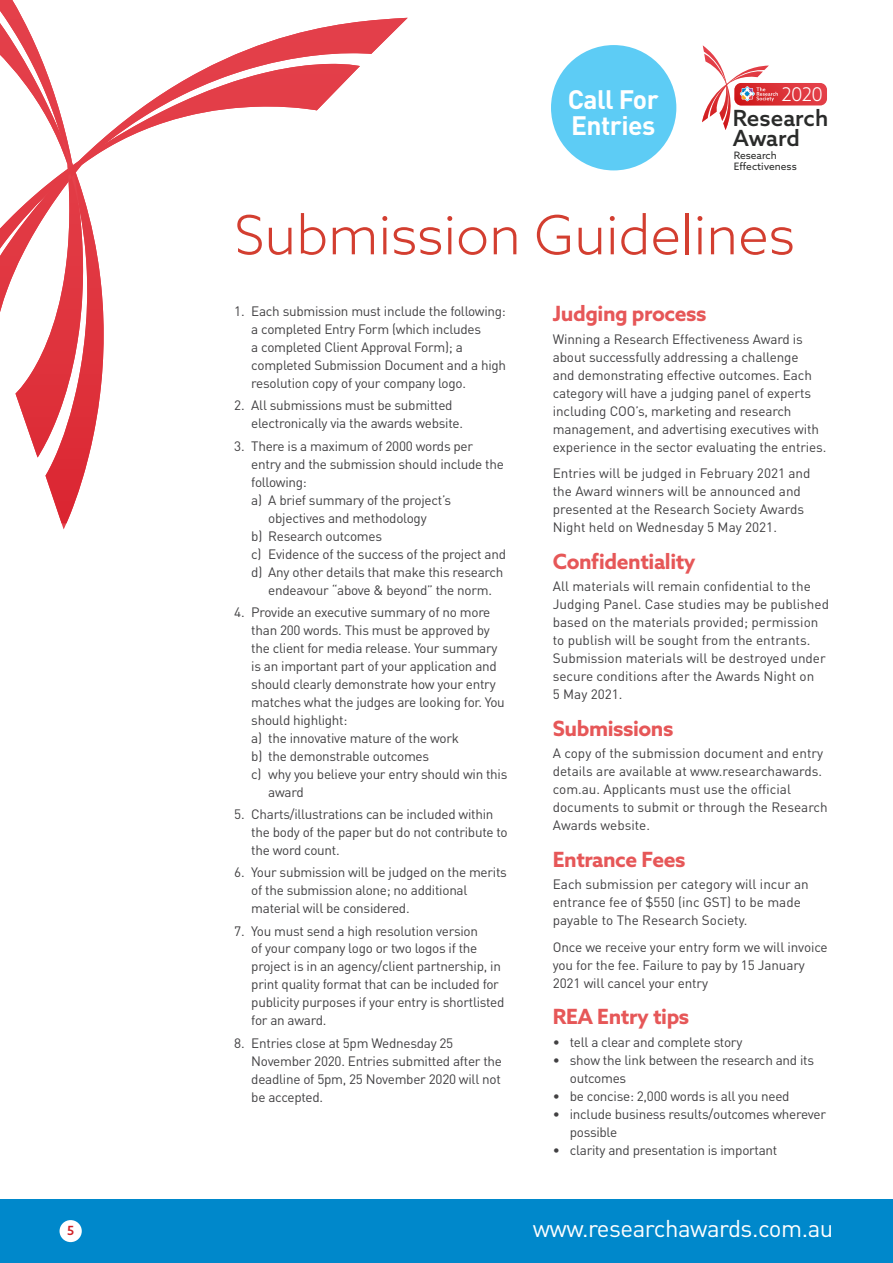
<style>
.page{position:relative;width:893px;height:1263px;background:#fff}
.page>*{position:absolute;margin:0;border:0;box-sizing:border-box;transform-origin:0 0}
.t1{font:300 54px "Azo Sans";color:#d33e30}
.t2{font:700 26.4px "DIN";letter-spacing:-.02em;color:#fff}
.t3{font:24px "DIN";letter-spacing:-.02em;color:#fff}
.t4{font:500 22.35px/20.5px "Azo Sans";color:#2a2b2a}
.t5{font:700 21px "Azo Sans";letter-spacing:-.02em;color:#e65758}
.t6{font:300 18.9px "Azo Sans";color:#fff}
.t7{font:13.5px/18px "DIN";letter-spacing:-.02em;color:#414042}
.t8{font:13.5px/18px "DIN";color:#414042}
.t9{font:500 12.6px "Azo Sans";color:#cf1f25}
.t10{font:10.2px/10.2px "Azo Sans";color:#2a2b2a}
</style>
<div class="page">
<div style="left:0;top:1199px;width:893px;height:64px;background:#0088cb"></div>
<div style="left:60px;top:1220px;width:22px;height:22px;background:#fff;border-radius:50%"></div>
<svg style="left:214px;top:18px;width:193px;height:46px"></svg>
<svg style="left:0;top:0;width:86px;height:523px"></svg>
<svg style="left:0;top:64px;width:360px;height:404px"></svg>
<svg style="left:702px;top:45px;width:125px;height:85px"></svg>
<div style="left:551px;top:45px;width:125px;height:125px;background:#5dccf5;border-radius:50%"></div>
<h2 class="t2" style="left:568px;top:82px;width:93px">Call For</h2>
<h3 class="t6" style="left:781px;top:82px;width:43px">2020</h3>
<h2 class="t2" style="left:571px;top:108px;width:86px">Entries</h2>
<h3 class="t4" style="left:733px;top:107px;width:97px">Research<br>Award</h3>
<p class="t10" style="left:734px;top:151px;width:65px">Research<br>Effectiveness</p>
<h1 class="t1" style="left:234px;top:200px;width:562px">Submission Guidelines</h1>
<p class="t7" style="left:251px;top:302px;width:256px;text-indent:-17px">1. Each submission must include the following: a completed Entry Form (which includes<br>a completed Client Approval Form); a completed Submission Document and a high resolution copy of your company logo.</p>
<p class="t7" style="left:251px;top:396px;width:213px;text-indent:-17px">2. All submissions must be submitted electronically via the awards website.</p>
<p class="t7" style="left:234px;top:436px;width:240px">3. There is a maximum of 2000 words per</p>
<p class="t7" style="left:251px;top:454px;width:254px">entry and the submission should include the</p>
<p class="t7" style="left:251px;top:472px;width:57px">following:</p>
<p class="t7" style="left:251px;top:490px;width:201px">a) A brief summary of the project’s</p>
<p class="t7" style="left:268px;top:508px;width:160px">objectives and methodology</p>
<p class="t7" style="left:251px;top:526px;width:132px">b) Research outcomes</p>
<p class="t7" style="left:251px;top:544px;width:256px">c) Evidence of the success of the project and</p>
<p class="t7" style="left:251px;top:562px;width:254px">d) Any other details that make this research</p>
<p class="t7" style="left:268px;top:580px;width:225px">endeavour “above &amp; beyond” the norm.</p>
<p class="t7" style="left:234px;top:603px;width:258px">4. Provide an executive summary of no more</p>
<p class="t7" style="left:251px;top:621px;width:240px">than 200 words. This must be approved by</p>
<p class="t7" style="left:251px;top:639px;width:248px">the client for media release. Your summary</p>
<p class="t7" style="left:251px;top:657px;width:247px">is an important part of your application and</p>
<p class="t7" style="left:251px;top:675px;width:246px">should clearly demonstrate how your entry</p>
<p class="t7" style="left:251px;top:693px;width:255px">matches what the judges are looking for. You</p>
<p class="t7" style="left:251px;top:711px;width:98px">should highlight:</p>
<p class="t7" style="left:251px;top:729px;width:209px">a) the innovative mature of the work</p>
<p class="t7" style="left:251px;top:747px;width:179px">b) the demonstrable outcomes</p>
<p class="t7" style="left:251px;top:765px;width:258px">c) why you believe your entry should win this</p>
<p class="t7" style="left:268px;top:783px;width:37px">award</p>
<p class="t7" style="left:251px;top:805px;width:258px;text-indent:-17px">5. Charts/illustrations can be included within the body of the paper but do not contribute to the word count.</p>
<p class="t7" style="left:251px;top:863px;width:257px;text-indent:-17px">6. Your submission will be judged on the merits of the submission alone; no additional material will be considered.</p>
<p class="t7" style="left:251px;top:921px;width:255px;text-indent:-17px">7. You must send a high resolution version<br>of your company logo or two logos if the project is in an agency/client partnership, in print quality format that can be included for publicity purposes if your entry is shortlisted for an award.</p>
<p class="t7" style="left:251px;top:1033px;width:252px;text-indent:-17px">8. Entries close at 5pm Wednesday 25<br>November 2020. Entries submitted after the deadline of 5pm, 25 November 2020 will not be accepted.</p>
<h3 class="t5" style="left:553px;top:300px;width:155px">Judging process</h3>
<p class="t7" style="left:553px;top:329px;width:275px">Winning a Research Effectiveness Award is about successfully addressing a challenge<br>and demonstrating effective outcomes. Each category will have a judging panel of experts including COO’s, marketing and research management, and advertising executives with experience in the sector evaluating the entries.</p>
<p class="t8" style="left:553px;top:464px;width:259px">Entries will be judged in February 2021 and the Award winners will be announced and presented at the Research Society Awards Night held on Wednesday 5 May 2021.</p>
<h3 class="t5" style="left:553px;top:547px;width:144px">Confidentiality</h3>
<p class="t8" style="left:553px;top:577px;width:278px">All materials will remain confidential to the Judging Panel. Case studies may be published based on the materials provided; permission to publish will be sought from the entrants.<br>Submission materials will be destroyed under secure conditions after the Awards Night on<br>5 May 2021.</p>
<h3 class="t5" style="left:553px;top:714px;width:122px">Submissions</h3>
<p class="t8" style="left:553px;top:744px;width:276px">A copy of the submission document and entry details are available at www.researchawards. com.au. Applicants must use the official documents to submit or through the Research Awards website.</p>
<h3 class="t5" style="left:553px;top:845px;width:134px">Entrance Fees</h3>
<p class="t8" style="left:553px;top:875px;width:258px">Each submission per category will incur an entrance fee of $550 (inc GST) to be made payable to The Research Society.</p>
<p class="t7" style="left:553px;top:937px;width:276px">Once we receive your entry form we will invoice you for the fee. Failure to pay by 15 January<br>2021 will cancel your entry</p>
<h3 class="t5" style="left:553px;top:1003px;width:138px">REA Entry tips</h3>
<p class="t7" style="left:553px;top:1032px;width:191px">• tell a clear and complete story</p>
<p class="t7" style="left:570px;top:1050px;width:246px;text-indent:-17px">• show the link between the research and its outcomes</p>
<p class="t7" style="left:553px;top:1086px;width:238px">• be concise: 2,000 words is all you need</p>
<p class="t7" style="left:570px;top:1104px;width:258px;text-indent:-17px">• include business results/outcomes wherever possible</p>
<p class="t7" style="left:553px;top:1140px;width:226px">• clarity and presentation is important</p>
<p class="t9" style="left:67px;top:1222px;width:9px">5</p>
<h3 class="t3" style="left:533px;top:1213px;width:302px">www.researchawards.com.au</h3>
</div>
